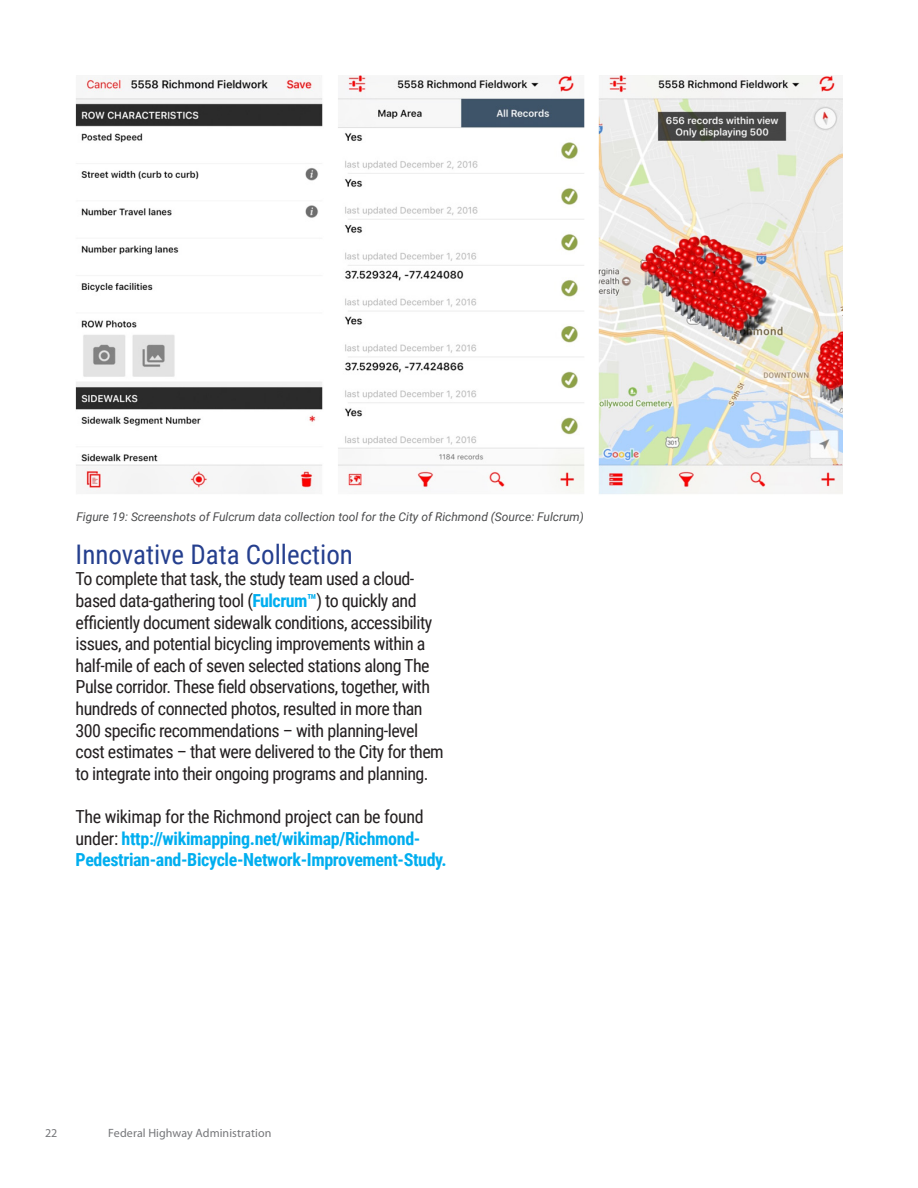
<style>
.page{position:relative;width:918px;height:1188px;background:#fff}
.page>*{position:absolute;margin:0;border:0;box-sizing:border-box;transform-origin:0 0}
.t1{font:27px "Roboto Condensed";color:#253f8e}
.t2{font:18px/21.6px "Roboto Condensed";letter-spacing:-.03em;color:#231f20}
.t3{font:700 18px/21.6px "Roboto Condensed";letter-spacing:-.02em;color:#00aeef}
.t4{font:italic 12px "Roboto";color:#4b4c4d}
.t5{font:12px "Myriad Pro";letter-spacing:.005em;color:#757679}
.s1{font-weight:700;color:#00aeef}
.s2{font-weight:400;color:#231f20}
</style>
<div class="page">
<img style="left:76px;top:76px;width:766px;height:418px">
<p class="t4" style="left:76px;top:508px;width:509px">Figure 19: Screenshots of Fulcrum data collection tool for the City of Richmond (Source: Fulcrum)</p>
<p class="t1" style="left:76px;top:535px;width:279px">Innovative Data Collection</p>
<p class="t2" style="left:76px;top:568px;width:370px">To complete that task, the study team used a cloud&shy;based data-gathering tool (<span class="s1">Fulcrum™</span>) to quickly and efficiently document sidewalk conditions, accessibility issues, and potential bicycling improvements within a half-mile of each of seven selected stations along The Pulse corridor. These field observations, together, with hundreds of connected photos, resulted in more than 300 specific recommendations – with planning-level cost estimates – that were delivered to the City for them to integrate into their ongoing programs and planning.</p>
<p class="t3" style="left:76px;top:805px;width:373px"><span class="s2">The wikimap for the Richmond project can be found under:</span> http://wikimapping.net/wikimap/Richmond-<br>Pedestrian-and-Bicycle-Network-Improvement-Study.</p>
<p class="t5" style="left:45px;top:1126px;width:14px">22</p>
<p class="t5" style="left:108px;top:1126px;width:165px">Federal Highway Administration</p>
</div>
